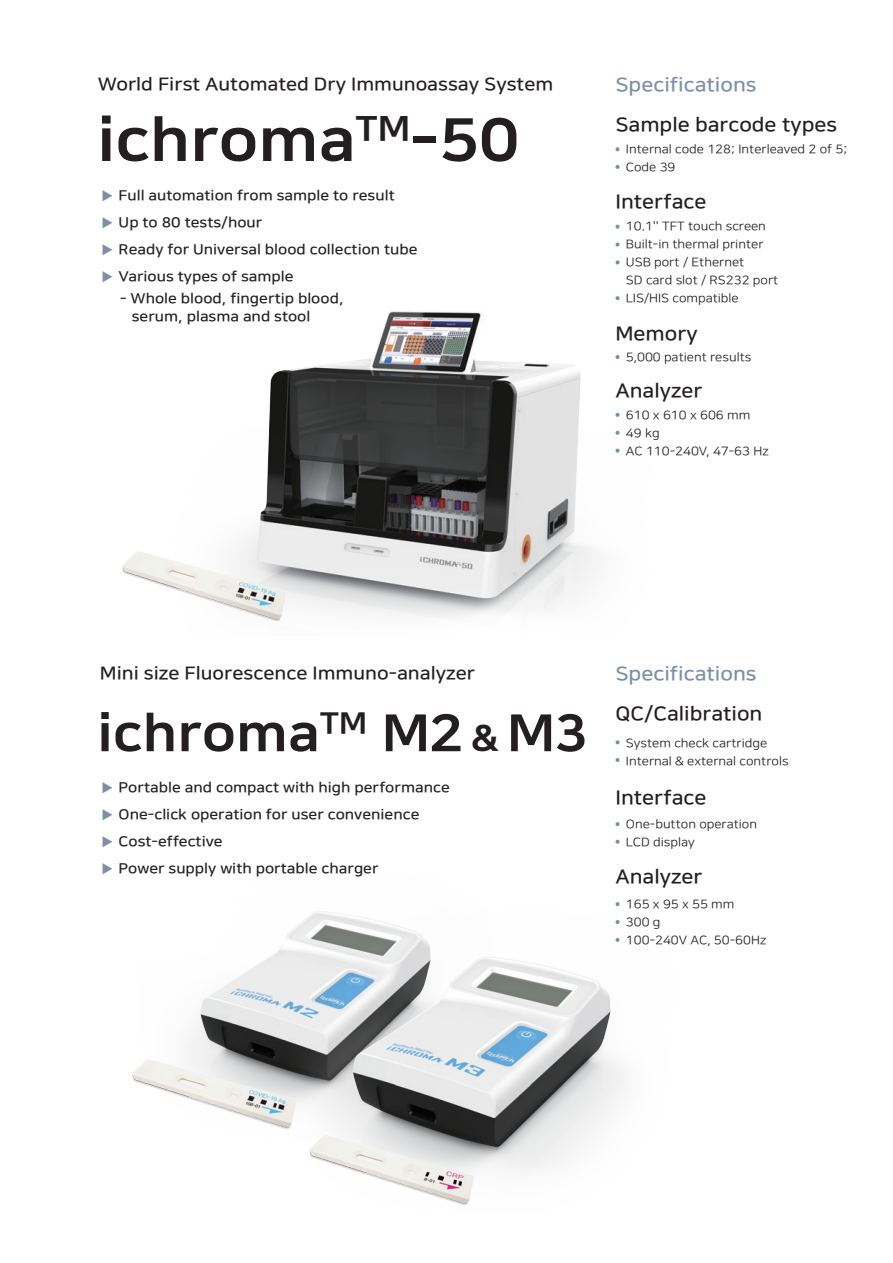
<style>
.page{position:relative;width:893px;height:1263px;background:#fff}
.page>*{position:absolute;margin:0;border:0;box-sizing:border-box;transform-origin:0 0}
.t1{font:59.25px "Nanum Square EB";color:#231f20;scale:1.1 1}
.t2{font:51px "Nanum Square EB";color:#231f20;scale:1.1 1}
.t3{font:19.5px "Nanum Square B";color:#231f20;scale:1.1 1}
.t4{font:19.35px "Nanum Square B";color:#7d8fa8;scale:1.11 1}
.t5{font:17.85px "Nanum Square B";color:#231f20;scale:1.11 1}
.t6{font:14.1px/27px "Nanum Square B";color:#231f20;scale:1.11 1}
.t7{font:12px/18px "Nanum Square R";color:#231f20;scale:1.1 1}
.s1{color:#7d8fa8}
.s2{font-size:36px}
</style>
<div class="page">
<img style="left:245px;top:300px;width:374px;height:317px">
<img style="left:189px;top:985px;width:37px;height:65px">
<img style="left:226px;top:906px;width:399px;height:265px">
<svg style="left:615px;top:740px;width:5px;height:4px"></svg>
<svg style="left:615px;top:758px;width:5px;height:4px"></svg>
<svg style="left:615px;top:822px;width:5px;height:4px"></svg>
<svg style="left:615px;top:840px;width:5px;height:4px"></svg>
<svg style="left:615px;top:902px;width:5px;height:4px"></svg>
<svg style="left:615px;top:920px;width:5px;height:4px"></svg>
<svg style="left:615px;top:938px;width:5px;height:4px"></svg>
<svg style="left:615px;top:147px;width:5px;height:4px"></svg>
<svg style="left:615px;top:165px;width:5px;height:4px"></svg>
<svg style="left:615px;top:225px;width:5px;height:4px"></svg>
<svg style="left:615px;top:242px;width:5px;height:5px"></svg>
<svg style="left:615px;top:260px;width:5px;height:4px"></svg>
<svg style="left:615px;top:296px;width:5px;height:4px"></svg>
<svg style="left:615px;top:355px;width:5px;height:4px"></svg>
<svg style="left:615px;top:413px;width:5px;height:4px"></svg>
<svg style="left:615px;top:431px;width:5px;height:4px"></svg>
<svg style="left:615px;top:449px;width:5px;height:4px"></svg>
<img style="left:122px;top:542px;width:184px;height:80px">
<img style="left:132px;top:1050px;width:184px;height:90px">
<img style="left:290px;top:1126px;width:204px;height:80px">
<h3 class="t5" style="left:98px;top:75px;width:412px">World First Automated Dry Immunoassay System</h3>
<h1 class="t1" style="left:97px;top:108px;width:385px">ichroma<sup>TM</sup>-50</h1>
<p class="t6" style="left:101px;top:182px;width:287px"><span class="s1">▶</span> Full automation from sample to result<br><span class="s1">▶</span> Up to 80 tests/hour<br><span class="s1">▶</span> Ready for Universal blood collection tube <span class="s1">▶</span> Various types of sample</p>
<p class="t6" style="left:132px;top:290px;width:192px;line-height:18px;text-indent:-12px">- Whole blood, fingertip blood, serum, plasma and stool</p>
<h3 class="t4" style="left:615px;top:75px;width:129px">Specifications</h3>
<h3 class="t3" style="left:615px;top:114px;width:203px">Sample barcode types</h3>
<p class="t7" style="left:626px;top:141px;width:203px">Internal code 128; Interleaved 2 of 5;<br>Code 39</p>
<h3 class="t3" style="left:615px;top:192px;width:84px">Interface</h3>
<p class="t7" style="left:626px;top:218px;width:140px">10.1'' TFT touch screen<br>Built-in thermal printer<br>USB port / Ethernet<br>SD card slot / RS232 port<br>LIS/HIS compatible</p>
<h3 class="t3" style="left:615px;top:323px;width:76px">Memory</h3>
<p class="t7" style="left:626px;top:349px;width:115px">5,000 patient results</p>
<h3 class="t3" style="left:615px;top:381px;width:81px">Analyzer</h3>
<p class="t7" style="left:626px;top:406px;width:131px">610 x 610 x 606 mm<br>49 kg<br>AC 110-240V, 47-63 Hz</p>
<h3 class="t5" style="left:100px;top:664px;width:339px">Mini size Fluorescence Immuno-analyzer</h3>
<h2 class="t2" style="left:97px;top:706px;width:449px">ichroma<sup>TM</sup> M2 <span class="s2">&amp;</span> M3</h2>
<p class="t6" style="left:101px;top:775px;width:316px"><span class="s1">▶</span> Portable and compact with high performance <span class="s1">▶</span> One-click operation for user convenience<br><span class="s1">▶</span> Cost-effective<br><span class="s1">▶</span> Power supply with portable charger</p>
<h3 class="t4" style="left:615px;top:664px;width:129px">Specifications</h3>
<h3 class="t3" style="left:615px;top:703px;width:135px">QC/Calibration</h3>
<p class="t7" style="left:626px;top:734px;width:149px">System check cartridge<br>Internal &amp; external controls</p>
<h3 class="t3" style="left:615px;top:788px;width:84px">Interface</h3>
<p class="t7" style="left:626px;top:816px;width:121px">One-button operation<br>LCD display</p>
<h3 class="t3" style="left:615px;top:866px;width:81px">Analyzer</h3>
<p class="t7" style="left:626px;top:895px;width:129px">165 x 95 x 55 mm<br>300 g<br>100-240V AC, 50-60Hz</p>
</div>
